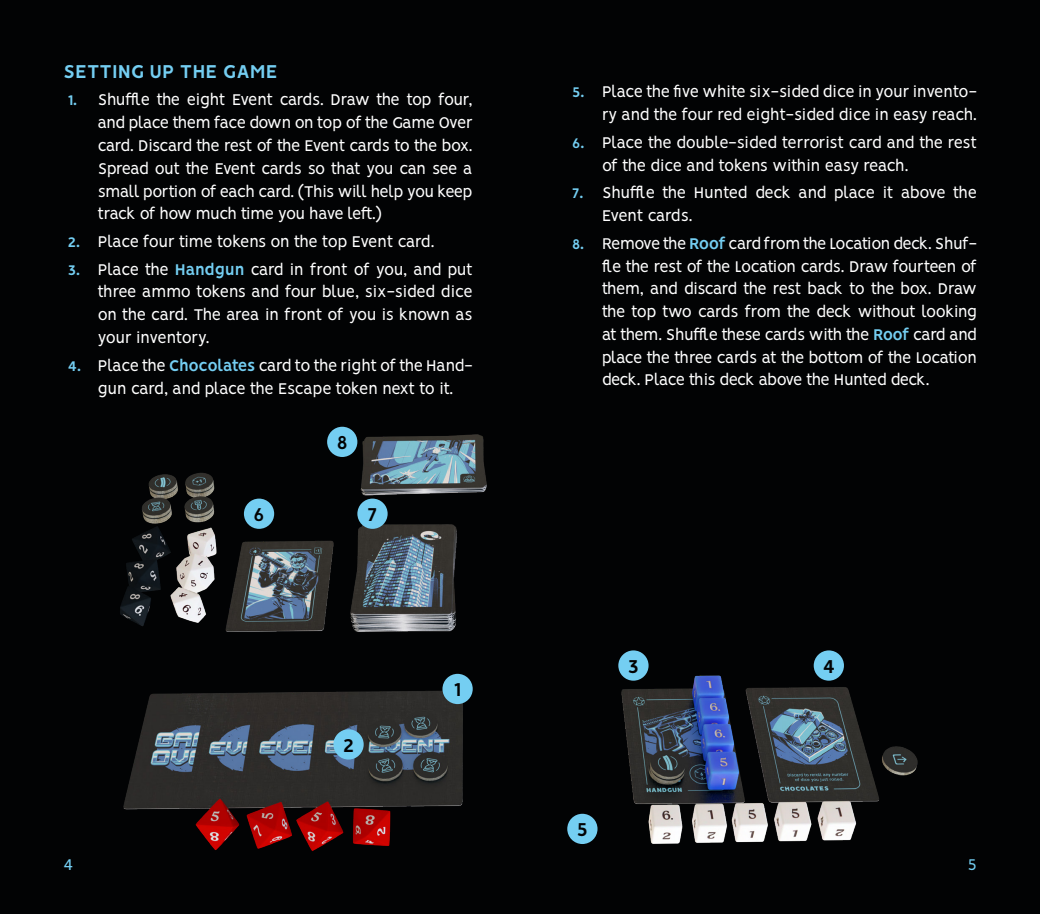
<style>
.page{position:relative;width:1040px;height:914px;background:#020304}
.page>*{position:absolute;margin:0;border:0;box-sizing:border-box;transform-origin:0 0}
.Heading{font:700 21px "Vision";color:#74cef2}
.Heading-2{font:700 21px "Vision";color:#020304}
.t1{font:17.5px/22.8px "Vision";letter-spacing:-.03em;color:#fff;text-align:justify}
.t2{font:17.5px "Vision";color:#74cef2}
.s1{font-weight:700;font-size:15.75px;color:#74cef2}
.s2{font-weight:700;color:#74cef2}
</style>
<div class="page">
<img style="left:120px;top:426px;width:798px;height:425px">
<div style="left:442px;top:673px;width:30px;height:31px;background:#74cef2;border-radius:50%"></div>
<div style="left:333px;top:729px;width:31px;height:30px;background:#74cef2;border-radius:50%"></div>
<div style="left:618px;top:650px;width:30px;height:30px;background:#74cef2;border-radius:50%"></div>
<div style="left:813px;top:650px;width:31px;height:30px;background:#74cef2;border-radius:50%"></div>
<div style="left:567px;top:813px;width:30px;height:31px;background:#74cef2;border-radius:50%"></div>
<div style="left:244px;top:498px;width:30px;height:31px;background:#74cef2;border-radius:50%"></div>
<div style="left:357px;top:498px;width:30px;height:31px;background:#74cef2;border-radius:50%"></div>
<div style="left:327px;top:427px;width:30px;height:30px;background:#74cef2;border-radius:50%"></div>
<p class="Heading" style="left:63px;top:59px;width:216px">SETTING UP THE GAME</p>
<p class="t1" style="left:98px;top:90px;width:376px;text-indent:-30px"><span class="s1">1.</span> Shuffle the eight Event cards. Draw the top four, and place them face down on top of the Game Over card. Discard the rest of the Event cards to the box.<br>Spread out the Event cards so that you can see a small portion of each card. (This will help you keep track of how much time you have left.)</p>
<p class="t1" style="left:68px;top:232px;width:368px"><span class="s1">2.</span> Place four time tokens on the top Event card.</p>
<p class="t1" style="left:98px;top:259px;width:376px;text-indent:-30px"><span class="s1">3.</span> Place the <span class="s2">Handgun</span> card in front of you, and put three ammo tokens and four blue, six-sided dice on the card. The area in front of you is known as your inventory.</p>
<p class="t1" style="left:68px;top:355px;width:406px;text-align:center"><span class="s1">4.</span> Place the <span class="s2">Chocolates</span> card to the right of the Hand&shy;gun card, and place the Escape token next to it.</p>
<p class="Heading-2" style="left:337px;top:430px;width:12px">8</p>
<p class="Heading-2" style="left:253px;top:502px;width:12px">6</p>
<p class="Heading-2" style="left:367px;top:502px;width:11px">7</p>
<p class="Heading-2" style="left:343px;top:732px;width:12px">2</p>
<p class="Heading-2" style="left:454px;top:677px;width:9px">1</p>
<p class="t1" style="left:572px;top:82px;width:406px;text-align:right"><span class="s1">5.</span> Place the five white six-sided dice in your invento&shy;ry and the four red eight-sided dice in easy reach.</p>
<p class="t1" style="left:602px;top:133px;width:376px;text-indent:-30px"><span class="s1">6.</span> Place the double-sided terrorist card and the rest of the dice and tokens within easy reach.</p>
<p class="t1" style="left:602px;top:183px;width:376px;text-indent:-30px"><span class="s1">7.</span> Shuffle the Hunted deck and place it above the<br>Event cards.</p>
<p class="t1" style="left:602px;top:234px;width:376px;text-indent:-30px"><span class="s1">8.</span> Remove the <span class="s2">Roof</span> card from the Location deck. Shuf&shy;fle the rest of the Location cards. Draw fourteen of them, and discard the rest back to the box. Draw the top two cards from the deck without looking at them. Shuffle these cards with the <span class="s2">Roof</span> card and place the three cards at the bottom of the Location deck. Place this deck above the Hunted deck.</p>
<p class="Heading-2" style="left:628px;top:654px;width:13px">3</p>
<p class="Heading-2" style="left:822px;top:654px;width:14px">4</p>
<p class="Heading-2" style="left:577px;top:817px;width:12px">5</p>
<p class="t2" style="left:63px;top:854px;width:11px">4</p>
<p class="t2" style="left:967px;top:854px;width:11px">5</p>
</div>
